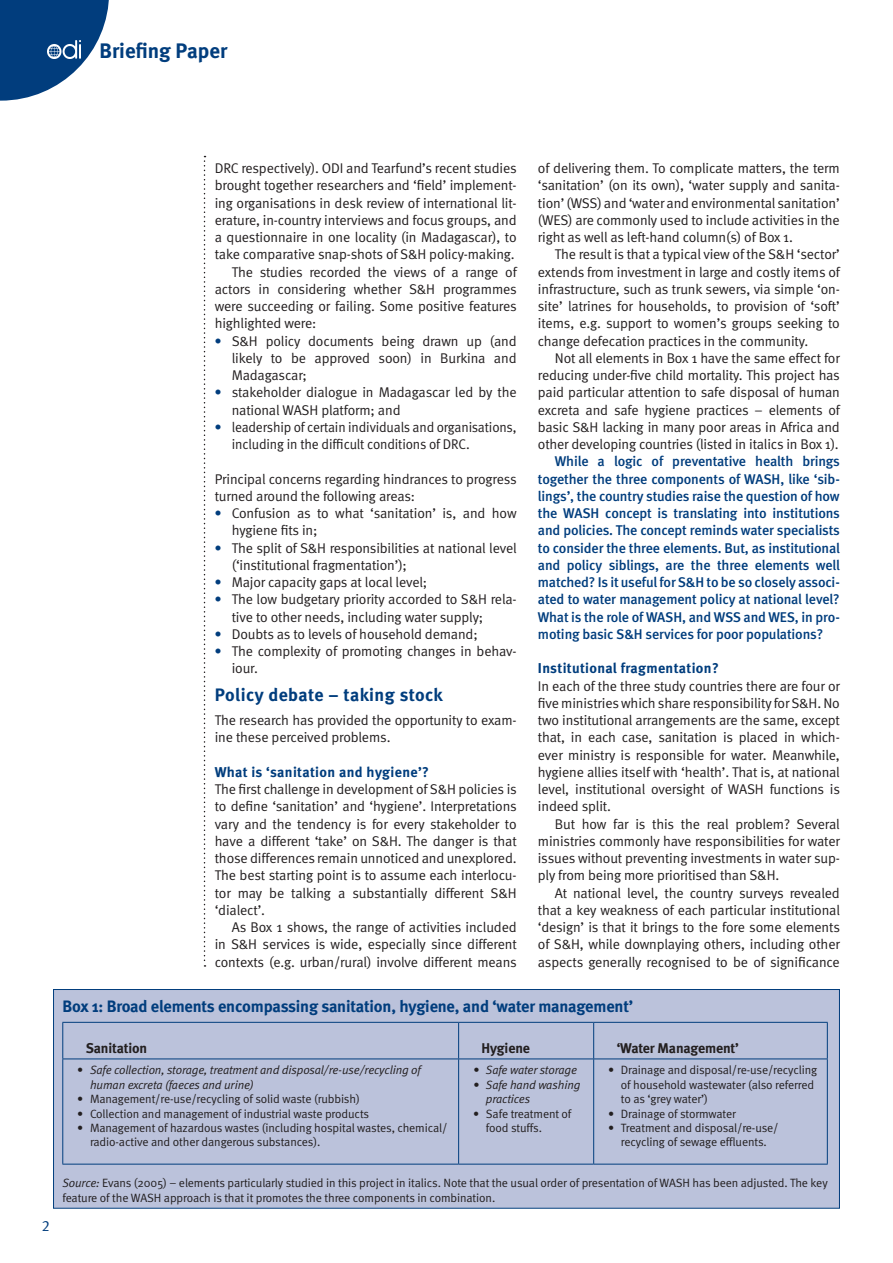
<style>
.page{position:relative;width:893px;height:1263px;background:#fff}
.page>*{position:absolute;margin:0;border:0;box-sizing:border-box;transform-origin:0 0}
.t1{font:700 21px "Meta";color:#013d7d}
.t2{font:700 18px "Meta";letter-spacing:.02em;color:#013d7d}
.t3{font:700 16.5px "Meta";letter-spacing:-.01em;color:#013d7d}
.t4{font:15px "Meta Normal Expert";color:#013d7d}
.t5{font:700 14.25px "Meta";letter-spacing:.025em;color:#013d7d}
.t6{font:14.1px/17.2px "Meta Normal";letter-spacing:-.01em;color:#231f20;text-align:justify}
.t7{font:500 14.1px/17.2px "Meta";letter-spacing:-.01em;color:#013d7d;text-align:justify}
.t8{font:14.1px/17.2px "Meta Normal";letter-spacing:-.01em;color:#231f20;scale:.96 1}
.t9{font:700 14.1px "Meta";letter-spacing:-.01em;color:#231f20}
.t10{font:12px/14.4px "Meta Normal";letter-spacing:-.01em;color:#231f20}
.t11{font:italic 12px/14.4px "Meta Normal";letter-spacing:-.01em;color:#231f20}
.s1{font-family:"Meta";font-weight:700;color:#013d7d}
.s2{font-style:normal}
.s3{font-style:italic}
</style>
<div class="page">
<svg style="left:0;top:0;width:109px;height:101px"></svg>
<svg style="left:47px;top:40px;width:33px;height:19px"></svg>
<img style="left:48px;top:41px;width:32px;height:18px">
<svg style="left:204px;top:156px;width:1px;height:811px"></svg>
<div style="left:54px;top:989px;width:785px;height:219px;background:#bbc2db"></div>
<hr style="left:62px;top:1059px;width:1px;height:105px;background:#013d7d">
<hr style="left:458px;top:1059px;width:1px;height:105px;background:#013d7d">
<hr style="left:593px;top:1059px;width:1px;height:105px;background:#013d7d">
<hr style="left:827px;top:1059px;width:1px;height:105px;background:#013d7d">
<hr style="left:62px;top:1164px;width:397px;height:1px;background:#013d7d">
<hr style="left:459px;top:1164px;width:135px;height:1px;background:#013d7d">
<hr style="left:594px;top:1164px;width:234px;height:1px;background:#013d7d">
<hr style="left:62px;top:1022px;width:397px;height:1px;background:#013d7d">
<hr style="left:62px;top:1023px;width:1px;height:35px;background:#013d7d">
<hr style="left:459px;top:1022px;width:135px;height:1px;background:#013d7d">
<hr style="left:458px;top:1023px;width:1px;height:35px;background:#013d7d">
<hr style="left:594px;top:1022px;width:234px;height:1px;background:#013d7d">
<hr style="left:593px;top:1023px;width:1px;height:35px;background:#013d7d">
<hr style="left:827px;top:1023px;width:1px;height:35px;background:#013d7d">
<hr style="left:62px;top:1058px;width:397px;height:1px;background:#013d7d">
<hr style="left:459px;top:1058px;width:135px;height:1px;background:#013d7d">
<hr style="left:594px;top:1058px;width:234px;height:1px;background:#013d7d">
<div style="left:53px;top:989px;width:787px;height:219px;border:1px solid #013d7d"></div>
<h1 class="t1" style="left:99px;top:38px;width:129px">Briefing Paper</h1>
<p class="t4" style="left:42px;top:1218px;width:9px">2</p>
<p class="t6" style="left:215px;top:159px;width:304px">DRC respectively). ODI and Tearfund’s recent studies</p>
<p class="t6" style="left:215px;top:177px;width:303px">brought together researchers and ‘field’ implement-</p>
<p class="t6" style="left:215px;top:194px;width:303px">ing organisations in desk review of international lit-</p>
<p class="t6" style="left:215px;top:211px;width:303px">erature, in-country interviews and focus groups, and</p>
<p class="t6" style="left:215px;top:228px;width:303px">a questionnaire in one locality (in Madagascar), to</p>
<p class="t6" style="left:215px;top:246px;width:301px">take comparative snap-shots of S&amp;H policy-making.</p>
<p class="t6" style="left:232px;top:263px;width:287px">The studies recorded the views of a range of</p>
<p class="t6" style="left:215px;top:280px;width:304px">actors in considering whether S&amp;H programmes</p>
<p class="t6" style="left:215px;top:297px;width:304px">were succeeding or failing. Some positive features</p>
<p class="t6" style="left:215px;top:315px;width:103px">highlighted were:</p>
<p class="t6" style="left:232px;top:332px;width:286px;text-indent:-17px"><span class="s1">•</span> S&amp;H policy documents being drawn up (and likely to be approved soon) in Burkina and Madagascar;</p>
<p class="t6" style="left:232px;top:384px;width:286px;text-indent:-17px"><span class="s1">•</span> stakeholder dialogue in Madagascar led by the national WASH platform; and</p>
<p class="t8" style="left:232px;top:418px;width:298px;text-indent:-17px"><span class="s1">•</span> leadership of certain individuals and organisations, including in the difficult conditions of DRC.</p>
<p class="t6" style="left:215px;top:470px;width:304px">Principal concerns regarding hindrances to progress turned around the following areas:</p>
<p class="t6" style="left:232px;top:504px;width:286px;text-indent:-17px"><span class="s1">•</span> Confusion as to what ‘sanitation’ is, and how hygiene fits in;</p>
<p class="t6" style="left:232px;top:539px;width:287px;text-indent:-17px"><span class="s1">•</span> The split of S&amp;H responsibilities at national level (‘institutional fragmentation’);</p>
<p class="t6" style="left:215px;top:573px;width:214px"><span class="s1">•</span> Major capacity gaps at local level;</p>
<p class="t6" style="left:232px;top:591px;width:286px;text-indent:-17px"><span class="s1">•</span> The low budgetary priority accorded to S&amp;H rela&shy;tive to other needs, including water supply;</p>
<p class="t6" style="left:215px;top:625px;width:264px"><span class="s1">•</span> Doubts as to levels of household demand;</p>
<p class="t6" style="left:232px;top:642px;width:286px;text-indent:-17px"><span class="s1">•</span> The complexity of promoting changes in behav&shy;iour.</p>
<p class="t2" style="left:215px;top:683px;width:230px">Policy debate – taking stock</p>
<p class="t6" style="left:215px;top:711px;width:303px">The research has provided the opportunity to exam&shy;ine these perceived problems.</p>
<p class="t5" style="left:215px;top:763px;width:216px">What is ‘sanitation and hygiene’?</p>
<p class="t6" style="left:215px;top:780px;width:304px">The first challenge in development of S&amp;H policies is to define ‘sanitation’ and ‘hygiene’. Interpretations vary and the tendency is for every stakeholder to have a different ‘take’ on S&amp;H. The danger is that those differences remain unnoticed and unexplored.<br>The best starting point is to assume each interlocu&shy;tor may be talking a substantially different S&amp;H ‘dialect’.</p>
<p class="t6" style="left:215px;top:918px;width:304px;text-indent:17px">As Box 1 shows, the range of activities included in S&amp;H services is wide, especially since different contexts (e.g. urban/rural) involve different means</p>
<p class="t6" style="left:538px;top:159px;width:303px">of delivering them. To complicate matters, the term ‘sanitation’ (on its own), ‘water supply and sanita&shy;tion’ (WSS) and ‘water and environmental sanitation’ (WES) are commonly used to include activities in the right as well as left-hand column(s) of Box 1.</p>
<p class="t6" style="left:538px;top:246px;width:304px;text-indent:17px">The result is that a typical view of the S&amp;H ‘sector’ extends from investment in large and costly items of infrastructure, such as trunk sewers, via simple ‘on&shy;site’ latrines for households, to provision of ‘soft’ items, e.g. support to women’s groups seeking to change defecation practices in the community.</p>
<p class="t6" style="left:538px;top:349px;width:304px;text-indent:17px">Not all elements in Box 1 have the same effect for reducing under-five child mortality. This project has paid particular attention to safe disposal of human excreta and safe hygiene practices – elements of basic S&amp;H lacking in many poor areas in Africa and other developing countries (listed in italics in Box 1).</p>
<p class="t7" style="left:538px;top:453px;width:304px;text-indent:17px">While a logic of preventative health brings together the three components of WASH, like ‘sib&shy;lings’, the country studies raise the question of how the WASH concept is translating into institutions and policies. The concept reminds water specialists to consider the three elements. But, as institutional and policy siblings, are the three elements well matched? Is it useful for S&amp;H to be so closely associ&shy;ated to water management policy at national level?<br>What is the role of WASH, and WSS and WES, in pro&shy;moting basic S&amp;H services for poor populations?</p>
<p class="t5" style="left:538px;top:659px;width:182px">Institutional fragmentation?</p>
<p class="t6" style="left:538px;top:677px;width:304px">In each of the three study countries there are four or five ministries which share responsibility for S&amp;H. No two institutional arrangements are the same, except that, in each case, sanitation is placed in which&shy;ever ministry is responsible for water. Meanwhile, hygiene allies itself with ‘health’. That is, at national level, institutional oversight of WASH functions is indeed split.</p>
<p class="t6" style="left:538px;top:815px;width:303px;text-indent:17px">But how far is this the real problem? Several ministries commonly have responsibilities for water issues without preventing investments in water sup&shy;ply from being more prioritised than S&amp;H.</p>
<p class="t6" style="left:538px;top:884px;width:304px;text-indent:17px">At national level, the country surveys revealed that a key weakness of each particular institutional ‘design’ is that it brings to the fore some elements of S&amp;H, while downplaying others, including other aspects generally recognised to be of significance</p>
<p class="t3" style="left:62px;top:995px;width:572px">Box 1: Broad elements encompassing sanitation, hygiene, and ‘water management’</p>
<p class="t9" style="left:86px;top:1039px;width:63px">Sanitation</p>
<p class="t9" style="left:482px;top:1039px;width:50px">Hygiene</p>
<p class="t9" style="left:617px;top:1039px;width:124px">‘Water Management’</p>
<p class="t11" style="left:90px;top:1063px;width:332px;text-indent:-13px"><span class="s2">•</span> Safe collection, storage, treatment and disposal/re-use/recycling of human excreta (faeces and urine)</p>
<p class="t10" style="left:77px;top:1092px;width:284px">• Management/re-use/recycling of solid waste (rubbish)</p>
<p class="t10" style="left:77px;top:1106px;width:293px">• Collection and management of industrial waste products</p>
<p class="t10" style="left:90px;top:1120px;width:359px;text-indent:-13px">• Management of hazardous wastes (including hospital wastes, chemical/ radio-active and other dangerous substances).</p>
<p class="t10" style="left:621px;top:1063px;width:198px;text-indent:-13px">• Drainage and disposal/re-use/recycling of household wastewater (also referred to as ‘grey water’)</p>
<p class="t10" style="left:608px;top:1106px;width:129px">• Drainage of stormwater</p>
<p class="t10" style="left:608px;top:1120px;width:172px;text-align:center">• Treatment and disposal/re-use/ recycling of sewage effluents.</p>
<p class="t10" style="left:62px;top:1176px;width:767px"><span class="s3">Source:</span> Evans (2005) – elements particularly studied in this project in italics. Note that the usual order of presentation of WASH has been adjusted. The key feature of the WASH approach is that it promotes the three components in combination.</p>
<p class="t11" style="left:473px;top:1063px;width:105px">• Safe water storage</p>
<p class="t11" style="left:486px;top:1077px;width:96px;text-indent:-13px">• Safe hand washing practices</p>
<p class="t10" style="left:486px;top:1106px;width:87px;text-indent:-13px">• Safe treatment of food stuffs.</p>
</div>
